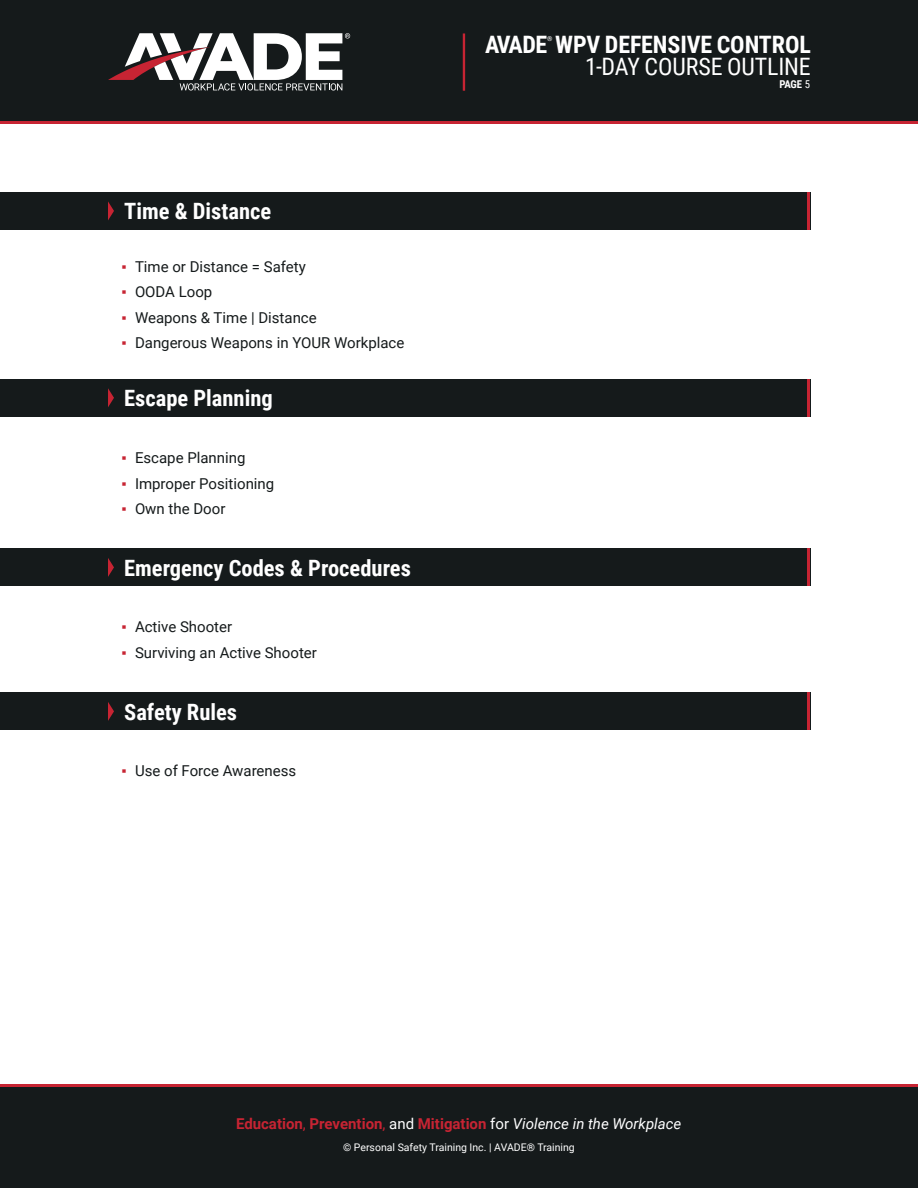
<style>
.page{position:relative;width:918px;height:1188px;background:#fff}
.page>*{position:absolute;margin:0;border:0;box-sizing:border-box;transform-origin:0 0}
.t1{font:700 24px "Roboto Condensed";letter-spacing:-.005em;color:#fff}
.t2{font:24px "Roboto Condensed";letter-spacing:-.005em;color:#fff}
.t3{font:700 22.5px "Roboto Condensed";color:#fff}
.t4{font:15px "Roboto";color:#151a1b}
.t5{font:700 15px "Roboto";color:#c72433}
.t6{font:700 10.8px "Roboto Condensed";color:#fff}
.t7{font:10.5px "Roboto";color:#fff}
.t8{font:700 6.75px "Roboto Condensed";color:#fff}
.s1{font-family:"Arial";color:#c72433}
.s2{font-weight:400}
.s3{font-weight:400;color:#fff}
.s4{font-weight:400;font-style:italic;color:#fff}
</style>
<div class="page">
<div style="left:0;top:10px;width:918px;height:114px;background:#c72433"></div>
<div style="left:0;top:0;width:918px;height:121px;background:#151a1b"></div>
<svg style="left:108px;top:33px;width:242px;height:58px"></svg>
<hr style="left:463px;top:33px;width:2px;height:58px;background:#c72433">
<div style="left:0;top:1084px;width:918px;height:62px;background:#c72433"></div>
<div style="left:0;top:1087px;width:918px;height:101px;background:#151a1b"></div>
<div style="left:0;top:192px;width:810px;height:38px;background:#151a1b"></div>
<div style="left:0;top:380px;width:810px;height:37px;background:#151a1b"></div>
<svg style="left:108px;top:388px;width:6px;height:19px"></svg>
<svg style="left:108px;top:201px;width:6px;height:19px"></svg>
<hr style="left:808px;top:192px;width:2px;height:38px;background:#c72433">
<hr style="left:808px;top:380px;width:2px;height:37px;background:#c72433">
<div style="left:0;top:549px;width:810px;height:37px;background:#151a1b"></div>
<svg style="left:108px;top:558px;width:6px;height:19px"></svg>
<hr style="left:808px;top:549px;width:2px;height:37px;background:#c72433">
<div style="left:0;top:693px;width:810px;height:37px;background:#151a1b"></div>
<svg style="left:108px;top:702px;width:6px;height:19px"></svg>
<hr style="left:808px;top:693px;width:2px;height:37px;background:#c72433">
<h1 class="t1" style="left:485px;top:27px;width:327px">AVADE WPV DEFENSIVE CONTROL</h1>
<p class="t8" style="left:547px;top:34px;width:7px">®</p>
<h1 class="t2" style="left:585px;top:50px;width:227px">1-DAY COURSE OUTLINE</h1>
<p class="t3" style="left:124px;top:195px;width:149px">Time &amp; Distance</p>
<p class="t4" style="left:122px;top:256px;width:186px"><span class="s1">▪</span> Time or Distance = Safety</p>
<p class="t4" style="left:122px;top:281px;width:92px"><span class="s1">▪</span> OODA Loop</p>
<p class="t4" style="left:122px;top:307px;width:197px"><span class="s1">▪</span> Weapons &amp; Time | Distance</p>
<p class="t4" style="left:122px;top:332px;width:284px"><span class="s1">▪</span> Dangerous Weapons in YOUR Workplace</p>
<p class="t3" style="left:124px;top:383px;width:150px">Escape Planning</p>
<p class="t4" style="left:122px;top:447px;width:126px"><span class="s1">▪</span> Escape Planning</p>
<p class="t4" style="left:122px;top:473px;width:154px"><span class="s1">▪</span> Improper Positioning</p>
<p class="t4" style="left:122px;top:498px;width:105px"><span class="s1">▪</span> Own the Door</p>
<p class="t3" style="left:124px;top:552px;width:288px">Emergency Codes &amp; Procedures</p>
<p class="t4" style="left:122px;top:617px;width:112px"><span class="s1">▪</span> Active Shooter</p>
<p class="t4" style="left:122px;top:642px;width:197px"><span class="s1">▪</span> Surviving an Active Shooter</p>
<p class="t3" style="left:124px;top:696px;width:114px">Safety Rules</p>
<p class="t4" style="left:122px;top:761px;width:176px"><span class="s1">▪</span> Use of Force Awareness</p>
<p class="t6" style="left:779px;top:77px;width:32px">PAGE <span class="s2">5</span></p>
<p class="t5" style="left:236px;top:1113px;width:447px">Education<span class="s2">,</span> Prevention<span class="s2">,</span> <span class="s3">and</span> Mitigation <span class="s3">for</span> <span class="s4">Violence in the Workplace</span></p>
<p class="t7" style="left:343px;top:1139px;width:233px">© Personal Safety Training Inc. | AVADE® Training</p>
</div>
